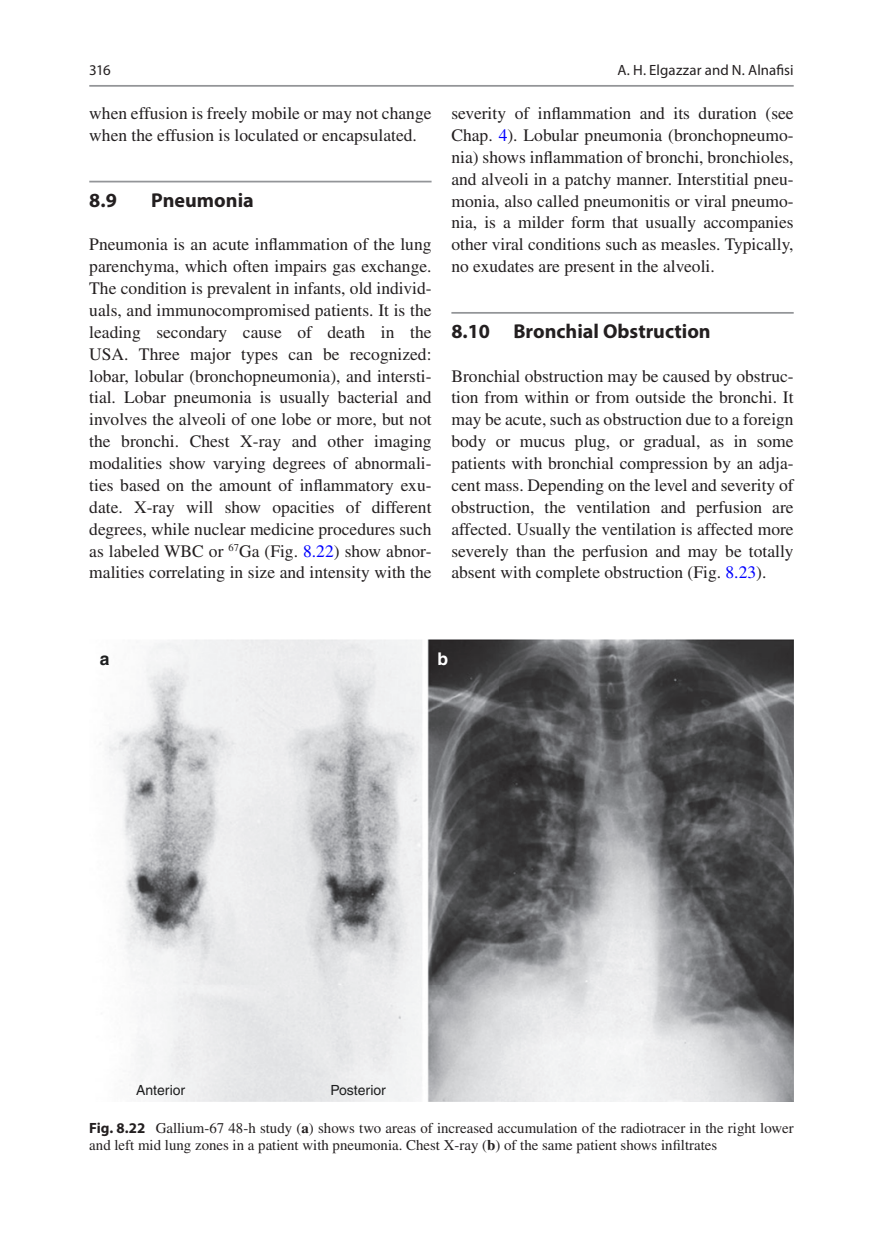
<style>
.page{position:relative;width:883px;height:1260px;background:#fff}
.page>*{position:absolute;margin:0;border:0;box-sizing:border-box;transform-origin:0 0}
._1_hd{font:700 20.12px "Myriad Pro";color:#231f20}
.Text_flush{font:17.5px/21.9px "Times LT Std";color:#231f20;text-align:justify}
.t1{font:17.5px "Helvetica Bold 4";color:#1d1e1f}
.t2{font:17.5px "Helvetica Bold 4";color:#fff}
.t3{font:14.88px/17.5px "Times LT Std";color:#231f20}
.t4{font:14.88px "Myriad Pro";letter-spacing:.005em;color:#231f20}
.t5{font:14px "Helvetica 16";color:#1d1e1f}
.s1{color:#00f}
.s2{font-family:"Myriad Pro";font-weight:700}
.s3{font-weight:700}
</style>
<div class="page">
<hr style="left:89px;top:181px;width:343px;height:1px;background:#939598">
<hr style="left:451px;top:312px;width:343px;height:2px;background:#939598">
<img style="left:100px;top:640px;width:693px;height:461px">
<hr style="left:89px;top:85px;width:705px;height:2px;background:#939598">
<p class="t4" style="left:89px;top:61px;width:23px">316</p>
<p class="Text_flush" style="left:89px;top:102px;width:344px">when effusion is freely mobile or may not change when the effusion is loculated or encapsulated.</p>
<h2 class="_1_hd" style="left:89px;top:187px;width:29px">8.9</h2>
<h2 class="_1_hd" style="left:151px;top:187px;width:104px">Pneumonia</h2>
<p class="Text_flush" style="left:89px;top:233px;width:344px">Pneumonia is an acute inflammation of the lung parenchyma, which often impairs gas exchange.<br>The condition is prevalent in infants, old individ&shy;uals, and immunocompromised patients. It is the leading secondary cause of death in the USA. Three major types can be recognized: lobar, lobular (bronchopneumonia), and intersti&shy;tial. Lobar pneumonia is usually bacterial and involves the alveoli of one lobe or more, but not the bronchi. Chest X-ray and other imaging modalities show varying degrees of abnormali&shy;ties based on the amount of inflammatory exu&shy;date. X-ray will show opacities of different degrees, while nuclear medicine procedures such as labeled WBC or <sup>67</sup>Ga (Fig. <span class="s1">8.22</span>) show abnor&shy;malities correlating in size and intensity with the</p>
<p class="t4" style="left:617px;top:61px;width:178px">A. H. Elgazzar and N. Alnafisi</p>
<p class="Text_flush" style="left:451px;top:102px;width:344px">severity of inflammation and its duration (see Chap. <span class="s1">4</span>). Lobular pneumonia (bronchopneumo&shy;nia) shows inflammation of bronchi, bronchioles, and alveoli in a patchy manner. Interstitial pneu&shy;monia, also called pneumonitis or viral pneumo&shy;nia, is a milder form that usually accompanies other viral conditions such as measles. Typically, no exudates are present in the alveoli.</p>
<h2 class="_1_hd" style="left:451px;top:318px;width:261px">8.10 Bronchial Obstruction</h2>
<p class="Text_flush" style="left:451px;top:365px;width:344px">Bronchial obstruction may be caused by obstruc&shy;tion from within or from outside the bronchi. It may be acute, such as obstruction due to a foreign body or mucus plug, or gradual, as in some patients with bronchial compression by an adja&shy;cent mass. Depending on the level and severity of obstruction, the ventilation and perfusion are affected. Usually the ventilation is affected more severely than the perfusion and may be totally absent with complete obstruction (Fig. <span class="s1">8.23</span>).</p>
<p class="t1" style="left:100px;top:648px;width:11px">a</p>
<p class="t2" style="left:438px;top:648px;width:12px">b</p>
<p class="t5" style="left:136px;top:1082px;width:51px">Anterior</p>
<p class="t5" style="left:331px;top:1082px;width:57px">Posterior</p>
<p class="t3" style="left:89px;top:1119px;width:706px"><span class="s2">Fig. 8.22</span> Gallium-67 48-h study (<span class="s3">a</span>) shows two areas of increased accumulation of the radiotracer in the right lower and left mid lung zones in a patient with pneumonia. Chest X-ray (<span class="s3">b</span>) of the same patient shows infiltrates</p>
</div>
